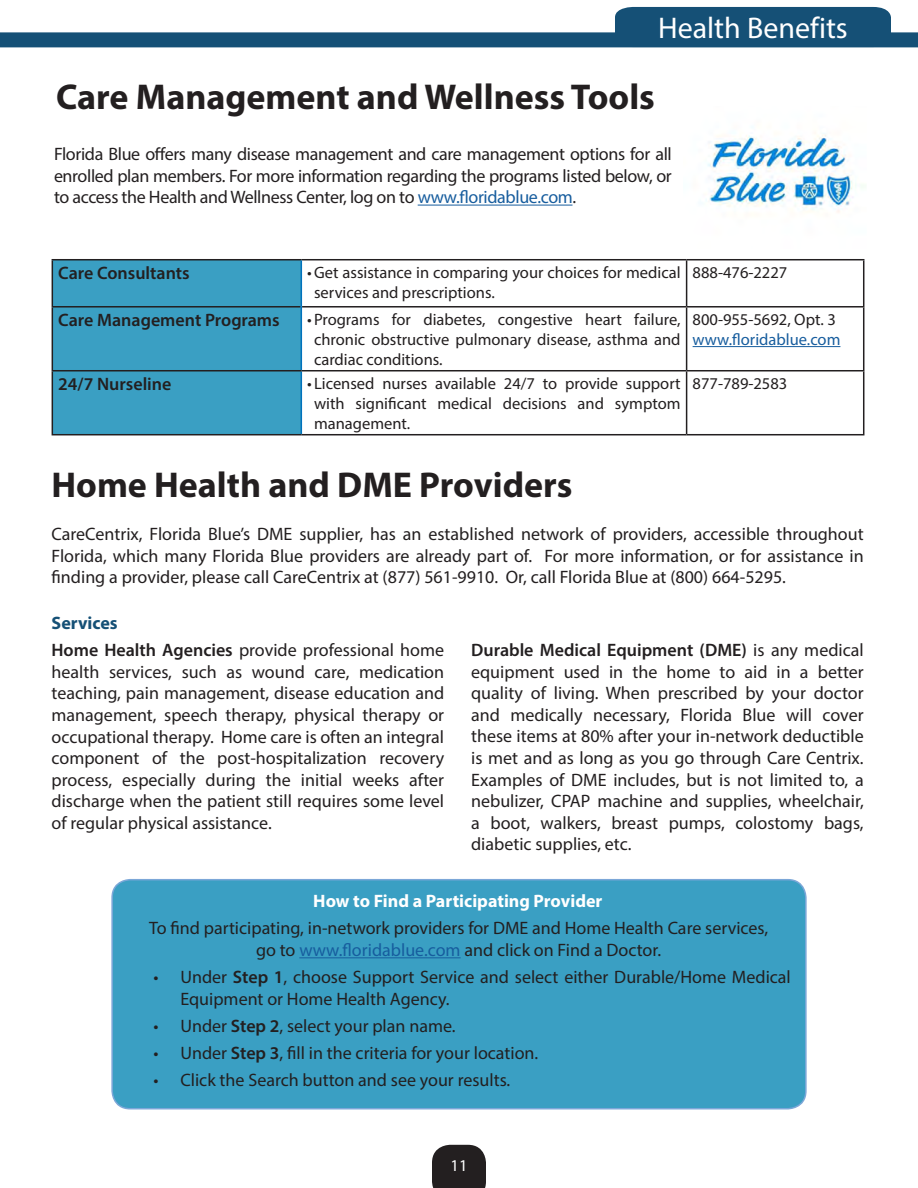
<style>
.page{position:relative;width:918px;height:1188px;background:#fff}
.page>*{position:absolute;margin:0;border:0;box-sizing:border-box;transform-origin:0 0}
.t1{font:700 36px "Myriad Pro";color:#231f20}
.t2{font:30px "Myriad Pro";color:#fff}
.t3{font:18px/21.6px "Myriad Pro";color:#231f20;text-align:justify}
.t4{font:600 18px "Myriad Pro";color:#231f20}
.t5{font:700 18px "Myriad Pro";color:#fff}
.t6{font:700 18px "Myriad Pro";color:#155076}
.t7{font:16.5px/19.8px "Myriad Pro";color:#231f20;text-align:justify}
.t8{font:16.5px "Myriad Pro";color:#175d9e}
.t9{font:16.5px "Myriad Pro";color:#fff}
.s1{color:#175d9e}
.s2{font-weight:600}
</style>
<div class="page">
<hr style="left:418px;top:205px;width:155px;height:1px;background:#175d9e">
<img style="left:706px;top:127px;width:150px;height:86px">
<div style="left:112px;top:880px;width:694px;height:229px;background:#3a9fc3;border-radius:18px"></div>
<hr style="left:299px;top:957px;width:162px;height:1px;background:#175d9e">
<div style="left:111px;top:879px;width:696px;height:230px;border:2px solid #7ca7d8;border-radius:18px"></div>
<div style="left:0;top:32px;width:918px;height:15px;background:#155076"></div>
<div style="left:615px;top:7px;width:276px;height:25px;background:#155076"></div>
<div style="left:53px;top:260px;width:248px;height:174px;background:#3a9fc3"></div>
<hr style="left:52px;top:306px;width:249px;height:2px;background:#231f20">
<hr style="left:302px;top:306px;width:385px;height:2px;background:#231f20">
<hr style="left:687px;top:306px;width:177px;height:2px;background:#231f20">
<hr style="left:686px;top:260px;width:1px;height:46px;background:#231f20">
<hr style="left:686px;top:308px;width:1px;height:62px;background:#231f20">
<hr style="left:686px;top:371px;width:1px;height:63px;background:#231f20">
<hr style="left:52px;top:259px;width:249px;height:1px;background:#231f20">
<hr style="left:301px;top:259px;width:386px;height:1px;background:#231f20">
<hr style="left:687px;top:259px;width:177px;height:1px;background:#231f20">
<hr style="left:301px;top:260px;width:1px;height:47px;background:#0072bc">
<hr style="left:301px;top:307px;width:1px;height:63px;background:#0072bc">
<hr style="left:301px;top:371px;width:1px;height:63px;background:#0072bc">
<hr style="left:52px;top:260px;width:1px;height:46px;background:#231f20">
<hr style="left:863px;top:260px;width:1px;height:46px;background:#231f20">
<hr style="left:52px;top:308px;width:1px;height:62px;background:#231f20">
<hr style="left:863px;top:308px;width:1px;height:62px;background:#231f20">
<hr style="left:52px;top:370px;width:249px;height:1px;background:#231f20">
<hr style="left:52px;top:371px;width:1px;height:63px;background:#231f20">
<hr style="left:301px;top:370px;width:386px;height:1px;background:#231f20">
<hr style="left:687px;top:370px;width:177px;height:1px;background:#231f20">
<hr style="left:863px;top:371px;width:1px;height:63px;background:#231f20">
<hr style="left:52px;top:434px;width:249px;height:1px;background:#231f20">
<hr style="left:301px;top:434px;width:386px;height:1px;background:#231f20">
<hr style="left:687px;top:434px;width:177px;height:1px;background:#231f20">
<hr style="left:693px;top:346px;width:147px;height:1px;background:#175d9e">
<div style="left:432px;top:1145px;width:54px;height:43px;background:#231f20"></div>
<h2 class="t2" style="left:658px;top:10px;width:191px">Health Benefits</h2>
<p class="t1" style="left:56px;top:74px;width:600px">Care Management and Wellness Tools</p>
<p class="t3" style="left:54px;top:143px;width:619px">Florida Blue offers many disease management and care management options for all enrolled plan members. For more information regarding the programs listed below, or to access the Health and Wellness Center, log on to <span class="s1">www.floridablue.com</span>.</p>
<p class="t4" style="left:58px;top:262px;width:133px">Care Consultants</p>
<p class="t7" style="left:314px;top:262px;width:368px;text-indent:-7px">•Get assistance in comparing your choices for medical services and prescriptions.</p>
<p class="t7" style="left:693px;top:262px;width:96px">888-476-2227</p>
<p class="t4" style="left:58px;top:309px;width:223px">Care Management Programs</p>
<p class="t7" style="left:314px;top:309px;width:368px;text-indent:-7px">•Programs for diabetes, congestive heart failure, chronic obstructive pulmonary disease, asthma and cardiac conditions.</p>
<p class="t7" style="left:693px;top:309px;width:145px">800-955-5692, Opt. 3</p>
<p class="t8" style="left:693px;top:329px;width:149px">www.floridablue.com</p>
<p class="t4" style="left:58px;top:373px;width:115px">24/7 Nurseline</p>
<p class="t7" style="left:314px;top:373px;width:368px;text-indent:-7px">• Licensed nurses available 24/7 to provide support with significant medical decisions and symptom management.</p>
<p class="t7" style="left:693px;top:373px;width:96px">877-789-2583</p>
<p class="t1" style="left:52px;top:461px;width:522px">Home Health and DME Providers</p>
<p class="t3" style="left:52px;top:523px;width:814px">CareCentrix, Florida Blue’s DME supplier, has an established network of providers, accessible throughout Florida, which many Florida Blue providers are already part of. For more information, or for assistance in finding a provider, please call CareCentrix at (877) 561-9910. Or, call Florida Blue at (800) 664-5295.</p>
<p class="t6" style="left:52px;top:611px;width:68px">Services</p>
<p class="t3" style="left:52px;top:639px;width:394px"><span class="s2">Home Health Agencies</span> provide professional home health services, such as wound care, medication teaching, pain management, disease education and management, speech therapy, physical therapy or occupational therapy. Home care is often an integral component of the post-hospitalization recovery process, especially during the initial weeks after discharge when the patient still requires some level of regular physical assistance.</p>
<p class="t3" style="left:471px;top:639px;width:394px"><span class="s2">Durable Medical Equipment (DME)</span> is any medical equipment used in the home to aid in a better quality of living. When prescribed by your doctor and medically necessary, Florida Blue will cover these items at 80% after your in-network deductible is met and as long as you go through Care Centrix.<br>Examples of DME includes, but is not limited to, a nebulizer, CPAP machine and supplies, wheelchair, a boot, walkers, breast pumps, colostomy bags, diabetic supplies, etc.</p>
<p class="t5" style="left:313px;top:890px;width:291px">How to Find a Participating Provider</p>
<p class="t3" style="left:149px;top:917px;width:621px">To find participating, in-network providers for DME and Home Health Care services,</p>
<p class="t3" style="left:256px;top:939px;width:407px">go to <span class="s1">www.floridablue.com</span> and click on Find a Doctor.</p>
<p class="t3" style="left:180px;top:966px;width:612px;text-indent:-27px">• Under <span class="s2">Step 1</span>, choose Support Service and select either Durable/Home Medical<br>Equipment or Home Health Agency.</p>
<p class="t3" style="left:153px;top:1015px;width:304px">• Under <span class="s2">Step 2</span>, select your plan name.</p>
<p class="t3" style="left:153px;top:1042px;width:386px">• Under <span class="s2">Step 3</span>, fill in the criteria for your location.</p>
<p class="t3" style="left:153px;top:1069px;width:358px">• Click the Search button and see your results.</p>
<p class="t9" style="left:451px;top:1155px;width:18px">11</p>
</div>
